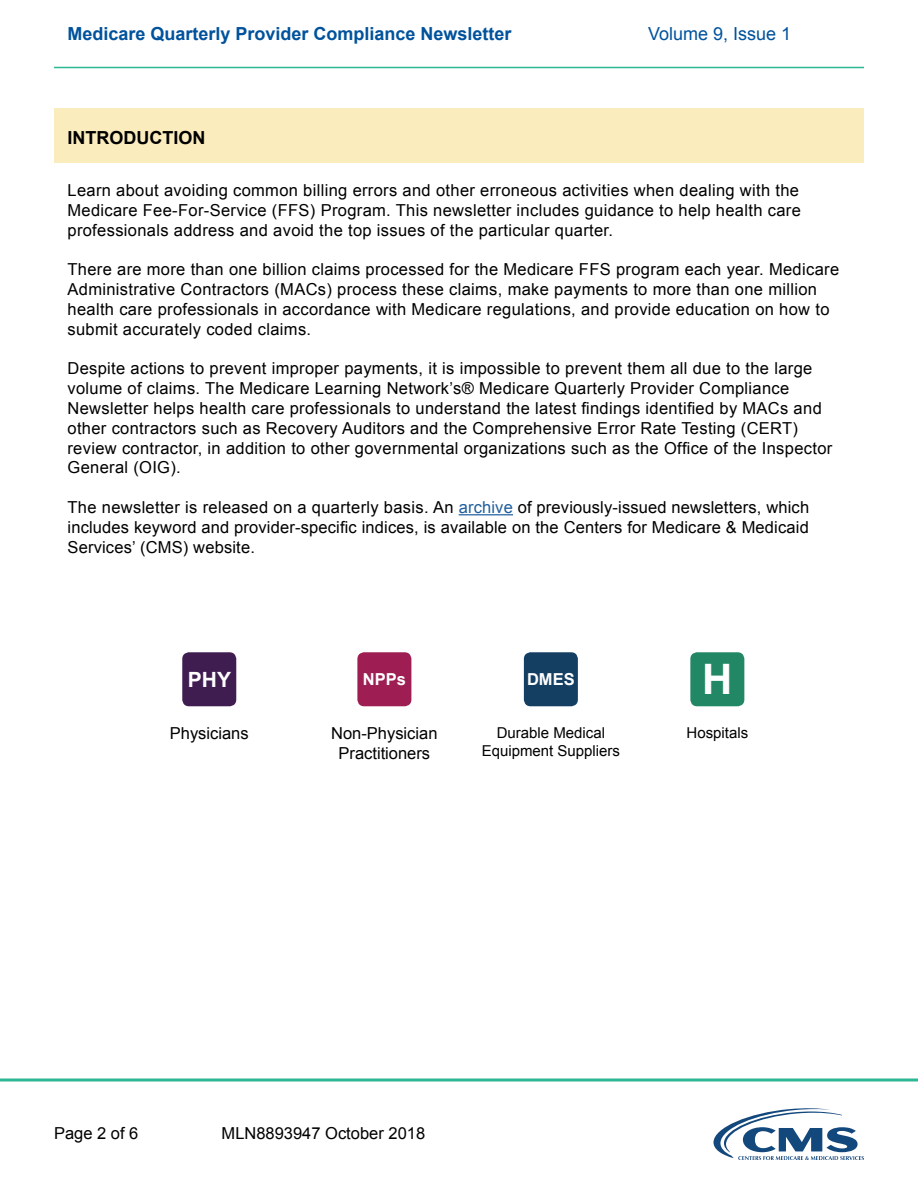
<style>
.page{position:relative;width:918px;height:1188px;background:#fff}
.page>*{position:absolute;margin:0;border:0;box-sizing:border-box;transform-origin:0 0}
.t1{font:700 42px "Arial";color:#fff}
.t2{font:700 21px "Arial";color:#fff}
.t3{font:700 18px "Arial";color:#00529c}
.t4{font:18px "Arial";color:#00529c}
.t5{font:700 18px "Arial";color:#000}
.Paragraph_Text{font:16.5px/19.8px "Arial";letter-spacing:.02em;color:#000;text-align:justify}
.Paragraph_Text-2{font:16.5px/19.8px "Arial";color:#000;text-align:center}
.t6{font:700 16.5px "Arial";color:#fff}
.t7{font:15px/18px "Arial";color:#000;text-align:center}
.s1{color:#215e9e}
</style>
<div class="page">
<hr style="left:54px;top:67px;width:810px;height:1px;background:#2bb892">
<svg style="left:713px;top:1108px;width:151px;height:52px"></svg>
<svg style="left:0;top:1078px;width:918px;height:4px;background:#5fc9ad"></svg>
<div style="left:54px;top:108px;width:810px;height:55px;background:#fbecbd"></div>
<hr style="left:459px;top:514px;width:54px;height:1px;background:#215e9e">
<div style="left:182px;top:652px;width:54px;height:54px;background:#3f1d51;border-radius:7px"></div>
<div style="left:357px;top:652px;width:54px;height:54px;background:#9e1d52;border-radius:7px"></div>
<div style="left:524px;top:652px;width:54px;height:54px;background:#143e62;border-radius:7px"></div>
<div style="left:690px;top:652px;width:54px;height:54px;background:#228764;border-radius:7px"></div>
<p class="t3" style="left:68px;top:22px;width:446px">Medicare Quarterly Provider Compliance Newsletter</p>
<p class="t4" style="left:648px;top:22px;width:145px">Volume 9, Issue 1</p>
<h2 class="t5" style="left:68px;top:125px;width:139px">INTRODUCTION</h2>
<p class="Paragraph_Text" style="left:68px;top:181px;width:735px">Learn about avoiding common billing errors and other erroneous activities when dealing with the Medicare Fee-For-Service (FFS) Program. This newsletter includes guidance to help health care professionals address and avoid the top issues of the particular quarter.</p>
<p class="Paragraph_Text" style="left:68px;top:260px;width:773px;text-align:left">There are more than one billion claims processed for the Medicare FFS program each year. Medicare Administrative Contractors (MACs) process these claims, make payments to more than one million health care professionals in accordance with Medicare regulations, and provide education on how to submit accurately coded claims.</p>
<p class="Paragraph_Text" style="left:68px;top:359px;width:766px;text-align:left">Despite actions to prevent improper payments, it is impossible to prevent them all due to the large volume of claims. The Medicare Learning Network’s® Medicare Quarterly Provider Compliance Newsletter helps health care professionals to understand the latest findings identified by MACs and other contractors such as Recovery Auditors and the Comprehensive Error Rate Testing (CERT) review contractor, in addition to other governmental organizations such as the Office of the Inspector General (OIG).</p>
<p class="Paragraph_Text" style="left:68px;top:498px;width:743px">The newsletter is released on a quarterly basis. An <span class="s1">archive</span> of previously-issued newsletters, which includes keyword and provider-specific indices, is available on the Centers for Medicare &amp; Medicaid Services’ (CMS) website.</p>
<p class="t2" style="left:188px;top:666px;width:45px">PHY</p>
<p class="t6" style="left:363px;top:669px;width:45px">NPPs</p>
<p class="t6" style="left:527px;top:669px;width:49px">DMES</p>
<p class="t1" style="left:702px;top:652px;width:32px">H</p>
<p class="Paragraph_Text-2" style="left:170px;top:723px;width:80px">Physicians</p>
<p class="Paragraph_Text-2" style="left:331px;top:723px;width:108px">Non-Physician<br>Practitioners</p>
<p class="t7" style="left:482px;top:724px;width:140px">Durable Medical<br>Equipment Suppliers</p>
<p class="t7" style="left:687px;top:724px;width:63px">Hospitals</p>
<p class="Paragraph_Text" style="left:54px;top:1124px;width:86px">Page 2 of 6</p>
<p class="Paragraph_Text-2" style="left:222px;top:1124px;width:205px">MLN8893947 October 2018</p>
</div>
